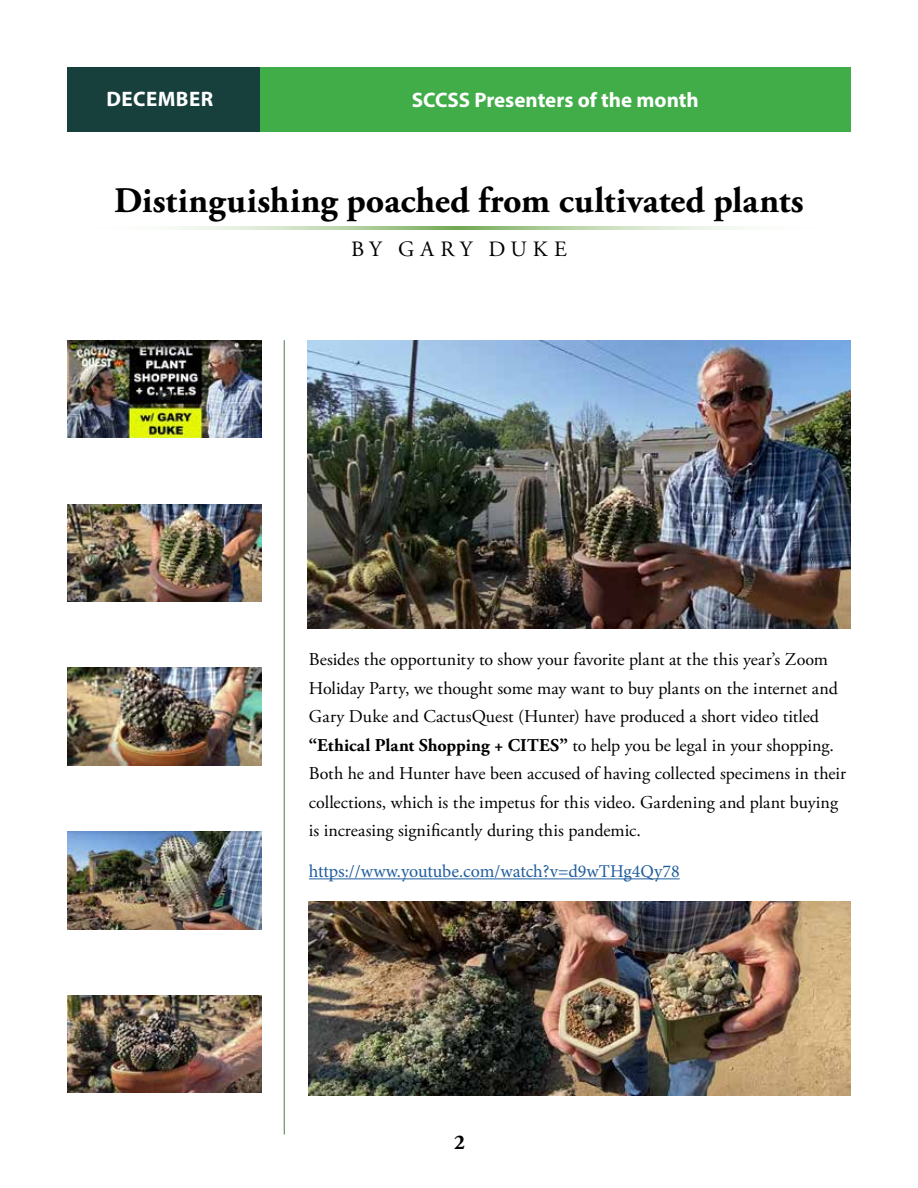
<style>
.page{position:relative;width:918px;height:1188px;background:#fff}
.page>*{position:absolute;margin:0;border:0;box-sizing:border-box;transform-origin:0 0}
.t1{font:700 36px "Adobe Garamond Pro";letter-spacing:.005em;color:#000}
.t2{font:21.9px "Adobe Garamond Pro";letter-spacing:.275em;color:#000}
.t3{font:700 21px "Myriad Pro";color:#fff}
.t4{font:700 21px "Myriad Pro";letter-spacing:.02em;color:#fff}
.t5{font:700 21px "Adobe Garamond Pro";color:#000}
.t6{font:18px/28.5px "Adobe Garamond Pro";color:#000}
.t7{font:18px "Minion Pro";color:#215e9e}
.s1{font-weight:700}
</style>
<div class="page">
<div style="left:260px;top:68px;width:590px;height:64px;background:#41ad49"></div>
<div style="left:68px;top:68px;width:192px;height:64px;background:#17403d"></div>
<svg style="left:171px;top:226px;width:574px;height:4px;background:#c1d9b3"></svg>
<hr style="left:284px;top:340px;width:1px;height:795px;background:#4e7a4e">
<img style="left:308px;top:341px;width:542px;height:288px">
<img style="left:68px;top:504px;width:193px;height:97px">
<img style="left:68px;top:340px;width:193px;height:97px">
<img style="left:68px;top:668px;width:193px;height:97px">
<img style="left:309px;top:902px;width:541px;height:193px">
<img style="left:68px;top:832px;width:193px;height:97px">
<img style="left:68px;top:996px;width:193px;height:97px">
<hr style="left:309px;top:878px;width:371px;height:1px;background:#215e9e">
<p class="t4" style="left:107px;top:86px;width:108px">DECEMBER</p>
<p class="t3" style="left:412px;top:86px;width:289px">SCCSS Presenters of the month</p>
<h1 class="t1" style="left:114px;top:179px;width:691px">Distinguishing poached from cultivated plants</h1>
<p class="t2" style="left:351px;top:236px;width:217px">BY GARY DUKE</p>
<p class="t6" style="left:309px;top:646px;width:539px">Besides the opportunity to show your favorite plant at the this year’s Zoom Holiday Party, we thought some may want to buy plants on the internet and Gary Duke and CactusQuest (Hunter) have produced a short video titled <span class="s1">“Ethical Plant Shopping + CITES”</span> to help you be legal in your shopping.<br>Both he and Hunter have been accused of having collected specimens in their collections, which is the impetus for this video. Gardening and plant buying is increasing significantly during this pandemic.</p>
<p class="t7" style="left:309px;top:859px;width:372px">https://www.youtube.com/watch?v=d9wTHg4Qy78</p>
<p class="t5" style="left:454px;top:1130px;width:12px">2</p>
</div>
